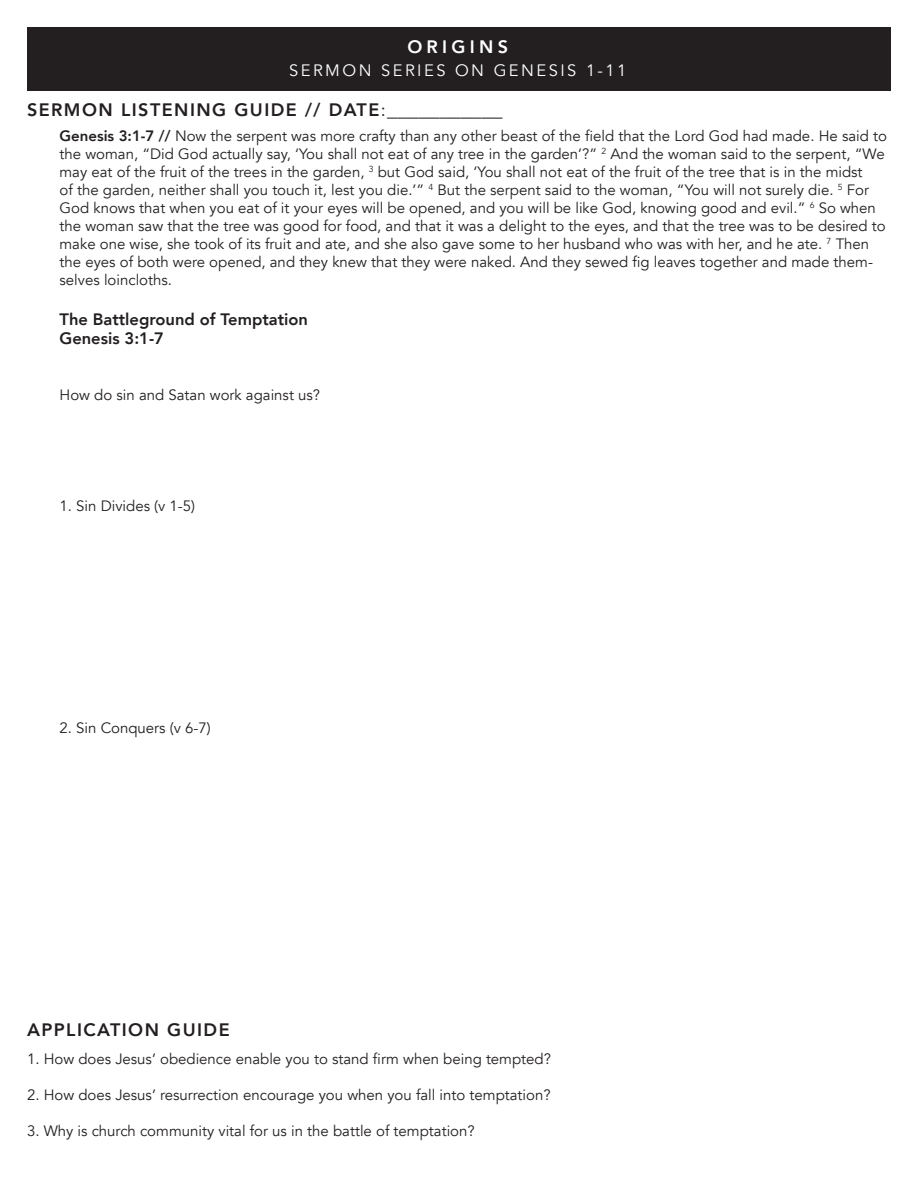
<style>
.page{position:relative;width:918px;height:1188px;background:#fff}
.page>*{position:absolute;margin:0;border:0;box-sizing:border-box;transform-origin:0 0}
.t1{font:800 18px "Avenir";letter-spacing:.08em;color:#231f20}
.t2{font:800 18px "Avenir";letter-spacing:.24em;color:#fff}
.t3{font:800 16.5px "Avenir";color:#231f20}
.t4{font:16.5px "Avenir";letter-spacing:.15em;color:#fff}
.t5{font:15px/18px "Avenir";color:#231f20}
.s1{font-weight:400}
.s2{font-weight:400;font-size:21px}
.s3{font-weight:800}
</style>
<div class="page">
<div style="left:27px;top:27px;width:864px;height:64px;background:#231f20"></div>
<p class="t2" style="left:407px;top:33px;width:102px">ORIGINS</p>
<p class="t4" style="left:289px;top:60px;width:339px">SERMON SERIES ON GENESIS 1-11</p>
<p class="t1" style="left:27px;top:95px;width:477px">SERMON LISTENING GUIDE // DATE<span class="s1">:</span><span class="s2">___________</span></p>
<p class="t5" style="left:60px;top:127px;width:829px"><span class="s3">Genesis 3:1-7 //</span> Now the serpent was more crafty than any other beast of the field that the Lord God had made. He said to the woman, “Did God actually say, ‘You shall not eat of any tree in the garden’?” <sup>2</sup> And the woman said to the serpent, “We may eat of the fruit of the trees in the garden, <sup>3</sup> but God said, ‘You shall not eat of the fruit of the tree that is in the midst<br>of the garden, neither shall you touch it, lest you die.’” <sup>4</sup> But the serpent said to the woman, “You will not surely die. <sup>5</sup> For God knows that when you eat of it your eyes will be opened, and you will be like God, knowing good and evil.” <sup>6</sup> So when the woman saw that the tree was good for food, and that it was a delight to the eyes, and that the tree was to be desired to make one wise, she took of its fruit and ate, and she also gave some to her husband who was with her, and he ate. <sup>7</sup> Then the eyes of both were opened, and they knew that they were naked. And they sewed fig leaves together and made them&shy;selves loincloths.</p>
<p class="t3" style="left:60px;top:306px;width:250px">The Battleground of Temptation</p>
<p class="t3" style="left:60px;top:326px;width:106px">Genesis 3:1-7</p>
<p class="t5" style="left:60px;top:386px;width:262px">How do sin and Satan work against us?</p>
<p class="t5" style="left:60px;top:497px;width:137px">1. Sin Divides (v 1-5)</p>
<p class="t5" style="left:60px;top:719px;width:153px">2. Sin Conquers (v 6-7)</p>
<p class="t1" style="left:27px;top:1016px;width:204px">APPLICATION GUIDE</p>
<p class="t5" style="left:27px;top:1050px;width:525px">1. How does Jesus’ obedience enable you to stand firm when being tempted?</p>
<p class="t5" style="left:27px;top:1086px;width:525px">2. How does Jesus’ resurrection encourage you when you fall into temptation?</p>
<p class="t5" style="left:27px;top:1122px;width:449px">3. Why is church community vital for us in the battle of temptation?</p>
</div>
